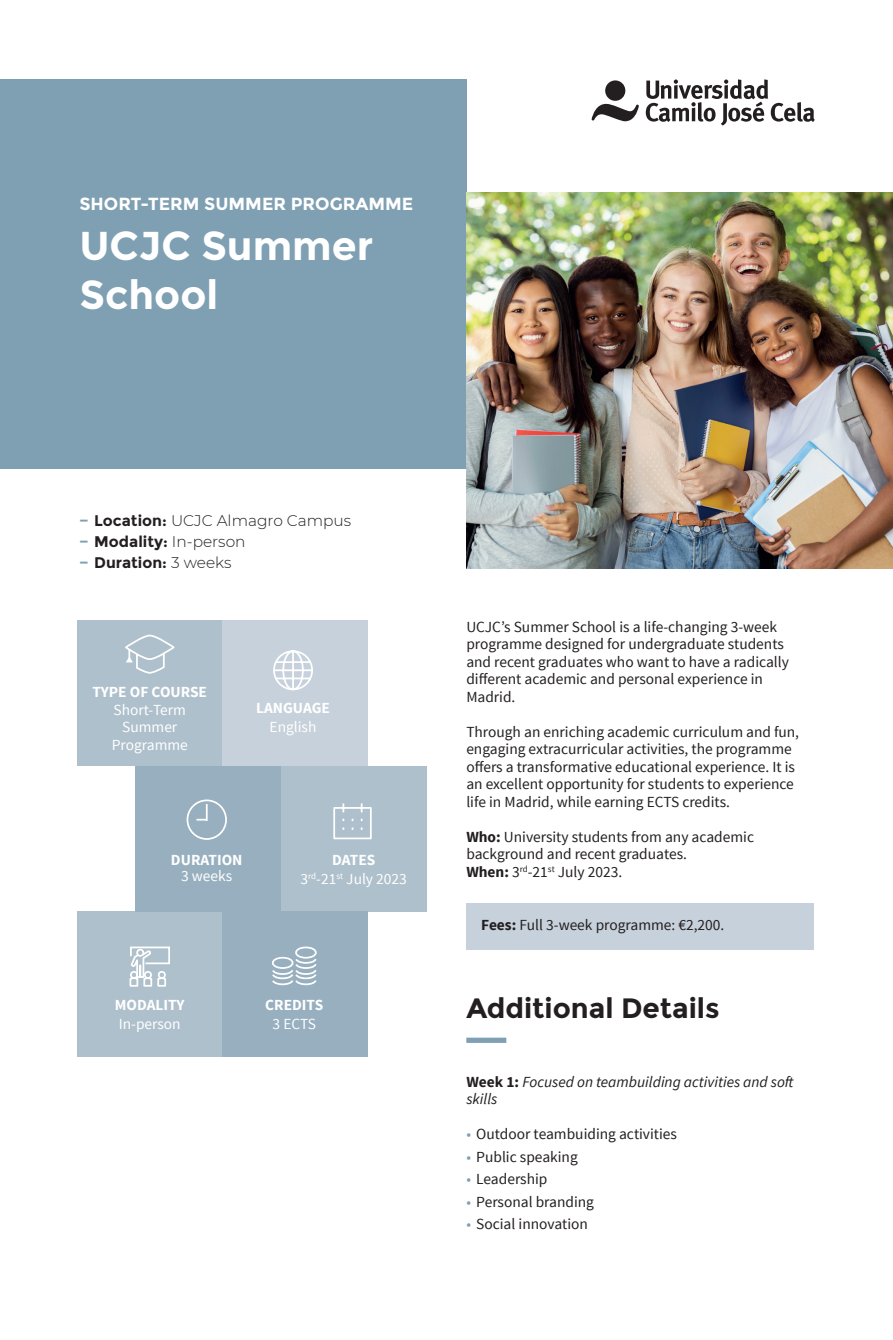
<style>
.page{position:relative;width:893px;height:1340px;background:#fff}
.page>*{position:absolute;margin:0;border:0;box-sizing:border-box;transform-origin:0 0}
.t1{font:700 40.25px/48.3px "Montserrat";color:#fff}
.t2{font:700 28px "Montserrat";color:#231f20}
.t3{font:700 17.5px "Montserrat";color:#fff}
.t4{font:15.4px/17.5px "Source Sans Pro";color:#231f20}
.t5{font:15.4px/17.5px "Source Sans Pro";color:#fff;text-align:center}
.t6{font:300 15.4px/21px "Montserrat";color:#231f20}
.t7{font:italic 15.4px/17.5px "Source Sans Pro";color:#231f20}
.t8{font:700 15.4px "Source Sans Pro";color:#fff}
.s1{font-weight:700;color:#7fa0b3}
.s2{font-weight:700}
.s3{font-weight:700;font-style:normal}
.s4{color:#7fa0b3}
</style>
<div class="page">
<div style="left:466px;top:903px;width:348px;height:46px;background:#c7d1db"></div>
<div style="left:466px;top:1037px;width:40px;height:5px;background:#7fa0b3"></div>
<div style="left:0;top:79px;width:466px;height:390px;background:#7fa0b3"></div>
<img style="left:466px;top:193px;width:427px;height:375px">
<div style="left:77px;top:620px;width:145px;height:146px;background:#aec0cc"></div>
<div style="left:77px;top:911px;width:145px;height:146px;background:#aec0cc"></div>
<div style="left:136px;top:766px;width:145px;height:145px;background:#97afbf"></div>
<div style="left:222px;top:620px;width:146px;height:146px;background:#c7d1db"></div>
<div style="left:281px;top:766px;width:146px;height:145px;background:#aec0cc"></div>
<div style="left:222px;top:911px;width:146px;height:146px;background:#97afbf"></div>
<svg style="left:125px;top:634px;width:50px;height:40px"></svg>
<svg style="left:273px;top:650px;width:40px;height:41px"></svg>
<svg style="left:129px;top:946px;width:41px;height:41px"></svg>
<svg style="left:186px;top:799px;width:41px;height:41px"></svg>
<svg style="left:272px;top:946px;width:45px;height:40px"></svg>
<svg style="left:333px;top:803px;width:39px;height:37px"></svg>
<svg style="left:646px;top:79px;width:169px;height:46px"></svg>
<div style="left:605px;top:80px;width:20px;height:21px;background:#231f20;border-radius:50%"></div>
<svg style="left:591px;top:104px;width:48px;height:17px"></svg>
<p class="t3" style="left:79px;top:193px;width:336px">SHORT-TERM SUMMER PROGRAMME</p>
<h1 class="t1" style="left:79px;top:222px;width:295px">UCJC Summer<br>School</h1>
<p class="t6" style="left:79px;top:509px;width:273px"><span class="s1">−</span> <span class="s2">Location:</span> UCJC Almagro Campus <span class="s1">−</span> <span class="s2">Modality:</span> In-person<br><span class="s1">−</span> <span class="s2">Duration:</span> 3 weeks</p>
<p class="t8" style="left:92px;top:682px;width:116px">TYPE OF COURSE</p>
<p class="t5" style="left:112px;top:701px;width:78px">Short-Term<br>Summer<br>Programme</p>
<p class="t8" style="left:256px;top:698px;width:75px">LANGUAGE</p>
<p class="t5" style="left:270px;top:718px;width:48px">English</p>
<p class="t8" style="left:171px;top:849px;width:73px">DURATION</p>
<p class="t5" style="left:181px;top:867px;width:53px">3 weeks</p>
<p class="t5" style="left:301px;top:851px;width:108px;line-height:18.6px"><span class="s2">DATES<br></span>3<sup>rd</sup>-21<sup>st</sup> July 2023</p>
<p class="t8" style="left:115px;top:995px;width:71px">MODALITY</p>
<p class="t5" style="left:119px;top:1015px;width:63px">In-person</p>
<p class="t8" style="left:265px;top:995px;width:60px">CREDITS</p>
<p class="t5" style="left:273px;top:1015px;width:45px">3 ECTS</p>
<p class="t4" style="left:466px;top:618px;width:324px">UCJC’s Summer School is a life-changing 3-week programme designed for undergraduate students and recent graduates who want to have a radically different academic and personal experience in Madrid.</p>
<p class="t4" style="left:466px;top:723px;width:334px">Through an enriching academic curriculum and fun, engaging extracurricular activities, the programme offers a transformative educational experience. It is an excellent opportunity for students to experience life in Madrid, while earning ECTS credits.</p>
<p class="t4" style="left:466px;top:828px;width:289px"><span class="s2">Who:</span> University students from any academic background and recent graduates.<br><span class="s2">When:</span> 3<sup>rd</sup>-21<sup>st</sup> July 2023.</p>
<p class="t4" style="left:481px;top:916px;width:245px"><span class="s2">Fees:</span> Full 3-week programme: €2,200.</p>
<h2 class="t2" style="left:466px;top:991px;width:255px">Additional Details</h2>
<p class="t7" style="left:466px;top:1072px;width:329px"><span class="s3">Week 1:</span> Focused on teambuilding activities and soft skills</p>
<p class="t4" style="left:466px;top:1125px;width:212px"><span class="s4">•</span> Outdoor teambuiding activities</p>
<p class="t4" style="left:466px;top:1148px;width:113px"><span class="s4">•</span> Public speaking</p>
<p class="t4" style="left:466px;top:1170px;width:83px"><span class="s4">•</span> Leadership</p>
<p class="t4" style="left:466px;top:1193px;width:129px"><span class="s4">•</span> Personal branding</p>
<p class="t4" style="left:466px;top:1215px;width:123px"><span class="s4">•</span> Social innovation</p>
</div>
